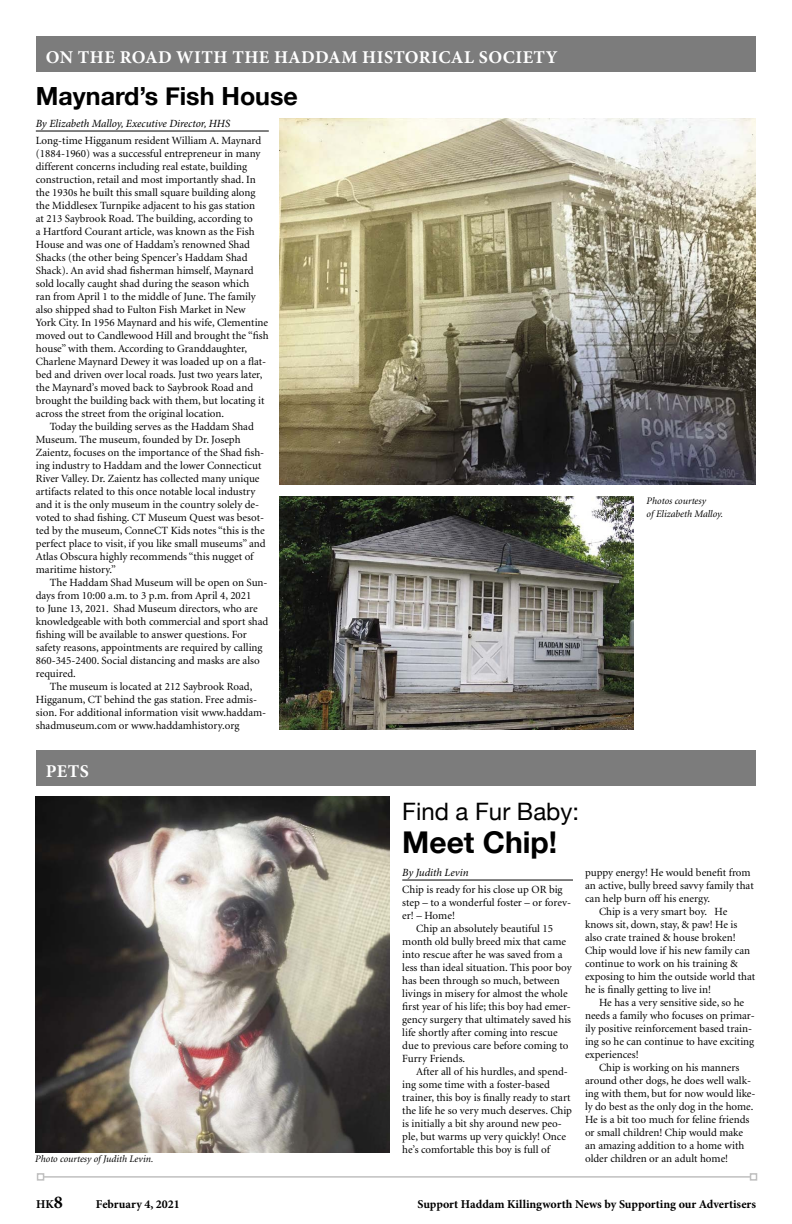
<style>
.page{position:relative;width:792px;height:1224px;background:#fff}
.page>*{position:absolute;margin:0;border:0;box-sizing:border-box;transform-origin:0 0}
.t1{font:700 30px "Helvetica Neue";color:#000}
.t2{font:700 25px "Helvetica Neue";color:#000}
.t3{font:24px "Helvetica Neue";color:#000}
.t4{font:700 18px "Minion Pro";letter-spacing:.025em;color:#fff}
.t5{font:700 12px "Minion Pro";color:#000}
.t6{font:11px/13px "Minion";color:#000}
.t7{font:italic 11px "Minion Pro";letter-spacing:-.005em;color:#000}
.t8{font:italic 10px/13px "Minion";color:#000}
.s1{font-size:18px}
</style>
<div class="page">
<div style="left:37px;top:36px;width:719px;height:36px;background:#7c7c7c"></div>
<div style="left:37px;top:750px;width:719px;height:36px;background:#7c7c7c"></div>
<hr style="left:36px;top:131px;width:233px;height:1px;background:#000">
<hr style="left:402px;top:880px;width:171px;height:1px;background:#000">
<img style="left:280px;top:497px;width:354px;height:232px">
<img style="left:280px;top:119px;width:476px;height:366px">
<img style="left:35px;top:797px;width:354px;height:355px">
<hr style="left:44px;top:1176px;width:707px;height:2px;background:#c0c0c0">
<div style="left:37px;top:1173px;width:7px;height:8px;border:2px solid #c0c0c0"></div>
<div style="left:750px;top:1173px;width:7px;height:8px;border:2px solid #c0c0c0"></div>
<h3 class="t4" style="left:46px;top:46px;width:513px">ON THE ROAD WITH THE HADDAM HISTORICAL SOCIETY</h3>
<h2 class="t2" style="left:36px;top:77px;width:264px">Maynard’s Fish House</h2>
<p class="t7" style="left:36px;top:117px;width:196px">By Elizabeth Malloy, Executive Director, HHS</p>
<p class="t6" style="left:36px;top:135px;width:234px">Long-time Higganum resident William A. Maynard (1884-1960) was a successful entrepreneur in many different concerns including real estate, building construction, retail and most importantly shad. In the 1930s he built this small square building along the Middlesex Turnpike adjacent to his gas station<br>at 213 Saybrook Road. The building, according to<br>a Hartford Courant article, was known as the Fish House and was one of Haddam’s renowned Shad Shacks (the other being Spencer’s Haddam Shad Shack). An avid shad fisherman himself, Maynard sold locally caught shad during the season which<br>ran from April 1 to the middle of June. The family also shipped shad to Fulton Fish Market in New York City. In 1956 Maynard and his wife, Clementine moved out to Candlewood Hill and brought the “fish house” with them. According to Granddaughter, Charlene Maynard Dewey it was loaded up on a flat&shy;bed and driven over local roads. Just two years later, the Maynard’s moved back to Saybrook Road and brought the building back with them, but locating it across the street from the original location.</p>
<p class="t6" style="left:36px;top:421px;width:231px;text-indent:14px">Today the building serves as the Haddam Shad Museum. The museum, founded by Dr. Joseph Zaientz, focuses on the importance of the Shad fish&shy;ing industry to Haddam and the lower Connecticut River Valley. Dr. Zaientz has collected many unique artifacts related to this once notable local industry and it is the only museum in the country solely de&shy;voted to shad fishing. CT Museum Quest was besot&shy;ted by the museum, ConneCT Kids notes “this is the perfect place to visit, if you like small museums” and Atlas Obscura highly recommends “this nugget of maritime history.”</p>
<p class="t6" style="left:36px;top:577px;width:234px;text-indent:14px">The Haddam Shad Museum will be open on Sun&shy;days from 10:00 a.m. to 3 p.m. from April 4, 2021<br>to June 13, 2021. Shad Museum directors, who are knowledgeable with both commercial and sport shad fishing will be available to answer questions. For safety reasons, appointments are required by calling 860-345-2400. Social distancing and masks are also required.</p>
<p class="t6" style="left:36px;top:681px;width:232px;text-indent:14px">The museum is located at 212 Saybrook Road, Higganum, CT behind the gas station. Free admis&shy;sion. For additional information visit www.haddam&shy;shadmuseum.com or www.haddamhistory.org</p>
<h3 class="t4" style="left:46px;top:760px;width:45px">PETS</h3>
<p class="t8" style="left:35px;top:1153px;width:120px">Photo courtesy of Judith Levin.</p>
<p class="t8" style="left:647px;top:495px;width:78px">Photos courtesy<br>of Elizabeth Malloy.</p>
<h3 class="t3" style="left:402px;top:794px;width:178px">Find a Fur Baby:</h3>
<h1 class="t1" style="left:402px;top:818px;width:156px">Meet Chip!</h1>
<p class="t7" style="left:402px;top:866px;width:68px">By Judith Levin</p>
<p class="t6" style="left:402px;top:884px;width:162px">Chip is ready for his close up OR big</p>
<p class="t6" style="left:402px;top:897px;width:170px">step – to a wonderful foster – or forev-</p>
<p class="t6" style="left:402px;top:910px;width:54px">er! – Home!</p>
<p class="t6" style="left:416px;top:923px;width:138px">Chip an absolutely beautiful 15</p>
<p class="t6" style="left:402px;top:936px;width:165px">month old bully breed mix that came</p>
<p class="t6" style="left:402px;top:949px;width:162px">into rescue after he was saved from a</p>
<p class="t6" style="left:402px;top:962px;width:171px">less than ideal situation. This poor boy</p>
<p class="t6" style="left:402px;top:975px;width:159px">has been through so much, between</p>
<p class="t6" style="left:402px;top:988px;width:167px">livings in misery for almost the whole</p>
<p class="t6" style="left:402px;top:1001px;width:170px">first year of his life; this boy had emer-</p>
<p class="t6" style="left:402px;top:1014px;width:170px">gency surgery that ultimately saved his</p>
<p class="t6" style="left:402px;top:1027px;width:157px">life shortly after coming into rescue</p>
<p class="t6" style="left:402px;top:1040px;width:168px">due to previous care before coming to</p>
<p class="t6" style="left:402px;top:1053px;width:64px">Furry Friends.</p>
<p class="t6" style="left:416px;top:1066px;width:153px">After all of his hurdles, and spend-</p>
<p class="t6" style="left:402px;top:1079px;width:149px">ing some time with a foster-based</p>
<p class="t6" style="left:402px;top:1092px;width:170px">trainer, this boy is finally ready to start</p>
<p class="t6" style="left:402px;top:1105px;width:171px">the life he so very much deserves. Chip</p>
<p class="t6" style="left:402px;top:1118px;width:161px">is initially a bit shy around new peo-</p>
<p class="t6" style="left:402px;top:1131px;width:165px">ple, but warms up very quickly! Once</p>
<p class="t6" style="left:402px;top:1144px;width:149px">he’s comfortable this boy is full of</p>
<p class="t6" style="left:585px;top:866px;width:167px">puppy energy! He would benefit from</p>
<p class="t6" style="left:585px;top:879px;width:170px">an active, bully breed savvy family that</p>
<p class="t6" style="left:585px;top:892px;width:127px">can help burn off his energy.</p>
<p class="t6" style="left:599px;top:905px;width:130px">Chip is a very smart boy. He</p>
<p class="t6" style="left:585px;top:918px;width:154px">knows sit, down, stay, &amp; paw! He is</p>
<p class="t6" style="left:585px;top:931px;width:152px">also crate trained &amp; house broken!</p>
<p class="t6" style="left:585px;top:945px;width:167px">Chip would love if his new family can</p>
<p class="t6" style="left:585px;top:958px;width:154px">continue to work on his training &amp;</p>
<p class="t6" style="left:585px;top:971px;width:172px">exposing to him the outside world that</p>
<p class="t6" style="left:585px;top:984px;width:128px">he is finally getting to live in!</p>
<p class="t6" style="left:599px;top:997px;width:147px">He has a very sensitive side, so he</p>
<p class="t6" style="left:585px;top:1010px;width:171px">needs a family who focuses on primar-</p>
<p class="t6" style="left:585px;top:1023px;width:169px">ily positive reinforcement based train-</p>
<p class="t6" style="left:585px;top:1036px;width:171px">ing so he can continue to have exciting</p>
<p class="t6" style="left:585px;top:1049px;width:55px">experiences!</p>
<p class="t6" style="left:599px;top:1062px;width:142px">Chip is working on his manners</p>
<p class="t6" style="left:585px;top:1075px;width:168px">around other dogs, he does well walk-</p>
<p class="t6" style="left:585px;top:1088px;width:172px">ing with them, but for now would like-</p>
<p class="t6" style="left:585px;top:1101px;width:170px">ly do best as the only dog in the home.</p>
<p class="t6" style="left:585px;top:1114px;width:166px">He is a bit too much for feline friends</p>
<p class="t6" style="left:585px;top:1127px;width:160px">or small children! Chip would make</p>
<p class="t6" style="left:585px;top:1140px;width:161px">an amazing addition to a home with</p>
<p class="t6" style="left:585px;top:1153px;width:145px">older children or an adult home!</p>
<p class="t5" style="left:36px;top:1197px;width:28px">HK<span class="s1">8</span></p>
<p class="t5" style="left:96px;top:1197px;width:85px">February 4, 2021</p>
<p class="t5" style="left:417px;top:1197px;width:340px">Support Haddam Killingworth News by Supporting our Advertisers</p>
</div>
